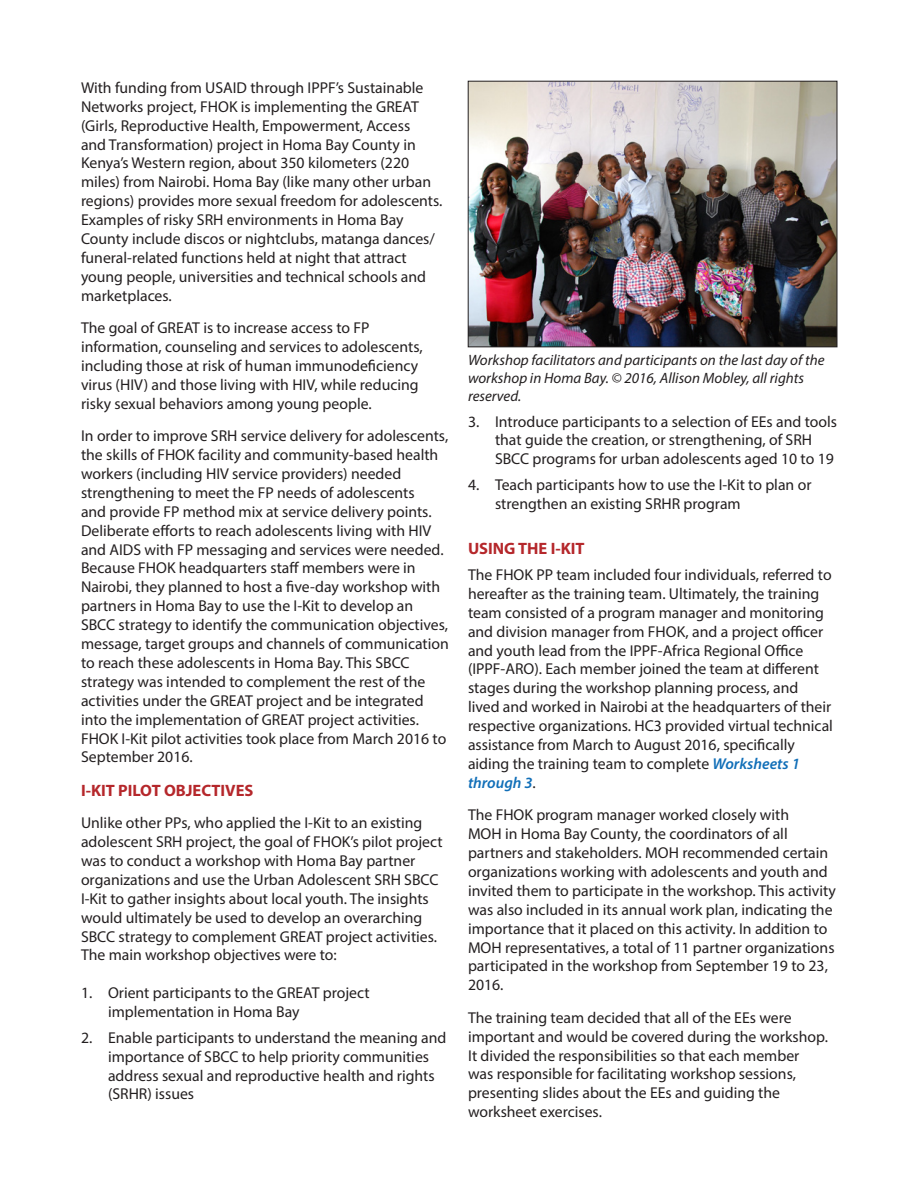
<style>
.page{position:relative;width:918px;height:1188px;background:#fff}
.page>*{position:absolute;margin:0;border:0;box-sizing:border-box;transform-origin:0 0}
.Orange_Header_1{font:700 16.5px "Myriad Pro";color:#b5272b}
.No_space{font:15.75px/18.9px "Myriad Pro";color:#231f20}
.t1{font:italic 15px/18px "Myriad Pro";color:#231f20}
.s1{font-weight:600;font-style:italic;color:#116fb8}
</style>
<div class="page">
<img style="left:470px;top:83px;width:365px;height:262px">
<div style="left:468px;top:81px;width:369px;height:266px;border:1px solid #231f20"></div>
<p class="No_space" style="left:81px;top:78px;width:363px">With funding from USAID through IPPF’s Sustainable Networks project, FHOK is implementing the GREAT (Girls, Reproductive Health, Empowerment, Access<br>and Transformation) project in Homa Bay County in Kenya’s Western region, about 350 kilometers (220 miles) from Nairobi. Homa Bay (like many other urban regions) provides more sexual freedom for adolescents.<br>Examples of risky SRH environments in Homa Bay County include discos or nightclubs, matanga dances/ funeral-related functions held at night that attract young people, universities and technical schools and marketplaces.</p>
<p class="No_space" style="left:81px;top:318px;width:343px">The goal of GREAT is to increase access to FP information, counseling and services to adolescents, including those at risk of human immunodeficiency virus (HIV) and those living with HIV, while reducing risky sexual behaviors among young people.</p>
<p class="No_space" style="left:81px;top:426px;width:369px">In order to improve SRH service delivery for adolescents, the skills of FHOK facility and community-based health workers (including HIV service providers) needed strengthening to meet the FP needs of adolescents<br>and provide FP method mix at service delivery points.<br>Deliberate efforts to reach adolescents living with HIV and AIDS with FP messaging and services were needed.<br>Because FHOK headquarters staff members were in Nairobi, they planned to host a five-day workshop with partners in Homa Bay to use the I-Kit to develop an SBCC strategy to identify the communication objectives, message, target groups and channels of communication to reach these adolescents in Homa Bay. This SBCC strategy was intended to complement the rest of the activities under the GREAT project and be integrated into the implementation of GREAT project activities.<br>FHOK I-Kit pilot activities took place from March 2016 to September 2016.</p>
<p class="Orange_Header_1" style="left:81px;top:779px;width:174px">I-KIT PILOT OBJECTIVES</p>
<p class="No_space" style="left:81px;top:813px;width:363px">Unlike other PPs, who applied the I-Kit to an existing adolescent SRH project, the goal of FHOK’s pilot project was to conduct a workshop with Homa Bay partner organizations and use the Urban Adolescent SRH SBCC I-Kit to gather insights about local youth. The insights would ultimately be used to develop an overarching SBCC strategy to complement GREAT project activities.<br>The main workshop objectives were to:</p>
<p class="No_space" style="left:108px;top:983px;width:263px;text-indent:-27px">1. Orient participants to the GREAT project implementation in Homa Bay</p>
<p class="No_space" style="left:108px;top:1028px;width:340px;text-indent:-27px">2. Enable participants to understand the meaning and importance of SBCC to help priority communities address sexual and reproductive health and rights (SRHR) issues</p>
<p class="t1" style="left:468px;top:351px;width:358px">Workshop facilitators and participants on the last day of the workshop in Homa Bay. © 2016, Allison Mobley, all rights reserved.</p>
<p class="No_space" style="left:495px;top:412px;width:344px;text-indent:-27px">3. Introduce participants to a selection of EEs and tools that guide the creation, or strengthening, of SRH<br>SBCC programs for urban adolescents aged 10 to 19</p>
<p class="No_space" style="left:495px;top:475px;width:318px;text-indent:-27px">4. Teach participants how to use the I-Kit to plan or strengthen an existing SRHR program</p>
<p class="Orange_Header_1" style="left:468px;top:538px;width:118px">USING THE I-KIT</p>
<p class="No_space" style="left:468px;top:565px;width:366px">The FHOK PP team included four individuals, referred to hereafter as the training team. Ultimately, the training team consisted of a program manager and monitoring and division manager from FHOK, and a project officer and youth lead from the IPPF-Africa Regional Office (IPPF-ARO). Each member joined the team at different stages during the workshop planning process, and lived and worked in Nairobi at the headquarters of their respective organizations. HC3 provided virtual technical assistance from March to August 2016, specifically aiding the training team to complete <span class="s1">Worksheets 1 through 3</span>.</p>
<p class="No_space" style="left:468px;top:805px;width:369px">The FHOK program manager worked closely with<br>MOH in Homa Bay County, the coordinators of all partners and stakeholders. MOH recommended certain organizations working with adolescents and youth and invited them to participate in the workshop. This activity was also included in its annual work plan, indicating the importance that it placed on this activity. In addition to MOH representatives, a total of 11 partner organizations participated in the workshop from September 19 to 23, 2016.</p>
<p class="No_space" style="left:468px;top:1008px;width:362px">The training team decided that all of the EEs were important and would be covered during the workshop.<br>It divided the responsibilities so that each member was responsible for facilitating workshop sessions, presenting slides about the EEs and guiding the worksheet exercises.</p>
</div>
